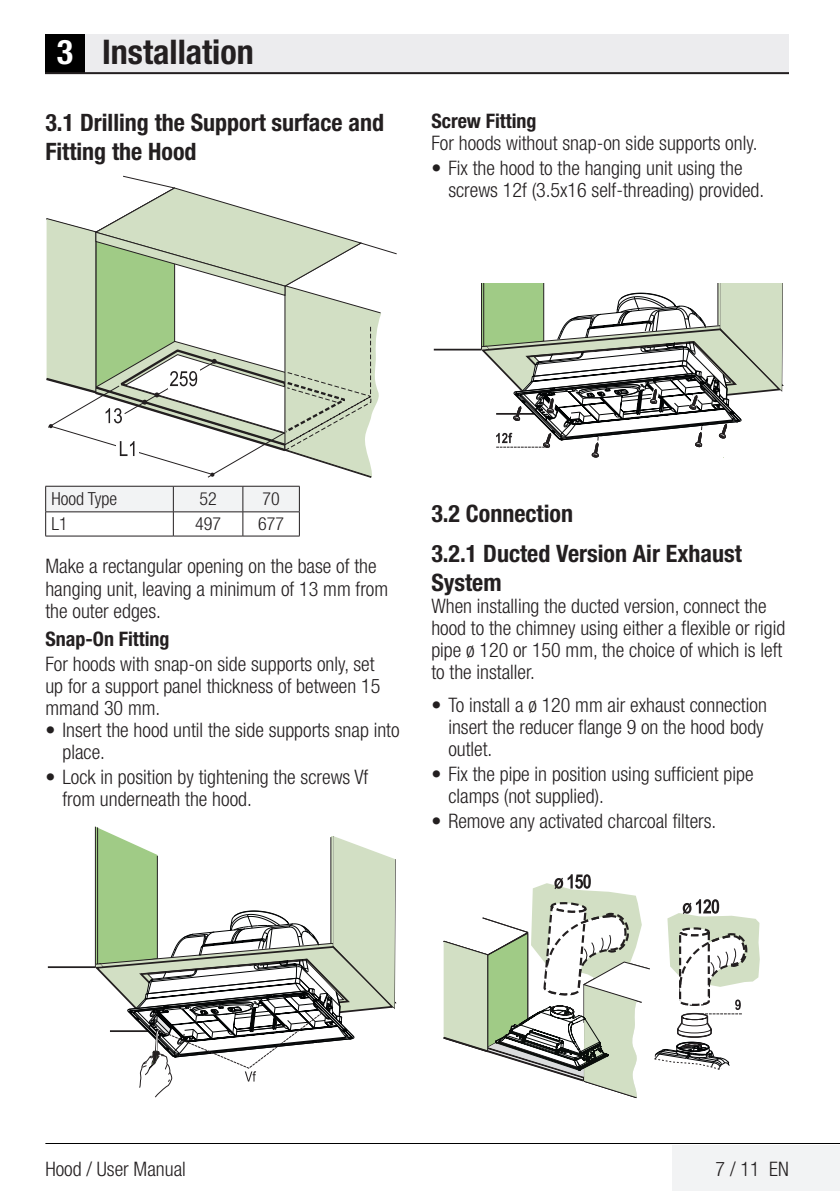
<style>
.page{position:relative;width:840px;height:1191px;background:#fff}
.page>*{position:absolute;margin:0;border:0;box-sizing:border-box;transform-origin:0 0}
.Unite_Baslik{font:700 condensed 34px "Helvetica Neue LT Pro";color:#231f20}
.baslık{font:700 condensed 24px/28.8px "Helvetica Neue LT Pro";color:#231f20}
.Paragraph_Style_3{font:300 condensed 20px/22px "Helvetica Neue LT Pro";color:#231f20}
.Normal_Yazi{font:300 condensed 20px/22px "Helvetica Neue LT Pro";color:#231f20}
.Paragraph_Style_3-2{font:700 condensed 20px "Helvetica Neue LT Pro";color:#231f20}
.baslık_copy{font:700 condensed 20px "Helvetica Neue LT Pro";color:#231f20}
.Tablo_yazı{font:300 condensed 18px "Helvetica Neue LT Pro";color:#231f20}
.s1{color:#fff}
</style>
<div class="page">
<div style="left:671px;top:1145px;width:168px;height:46px;background:#f2f3f4"></div>
<hr style="left:45px;top:1143px;width:794px;height:1px;background:#000">
<div style="left:45px;top:34px;width:40px;height:39px;background:#000"></div>
<div style="left:85px;top:34px;width:703px;height:39px;background:#ececee"></div>
<hr style="left:45px;top:72px;width:743px;height:2px;background:#231f20">
<svg style="left:46px;top:176px;width:350px;height:302px"></svg>
<svg style="left:45px;top:486px;width:255px;height:50px"></svg>
<hr style="left:45px;top:536px;width:128px;height:1px;background:#231f20">
<hr style="left:173px;top:536px;width:70px;height:1px;background:#231f20">
<hr style="left:243px;top:536px;width:56px;height:1px;background:#231f20">
<hr style="left:48px;top:966px;width:47px;height:2px;background:#231f20">
<svg style="left:93px;top:826px;width:303px;height:271px"></svg>
<hr style="left:433px;top:349px;width:48px;height:1px;background:#231f20">
<svg style="left:478px;top:283px;width:305px;height:174px"></svg>
<svg style="left:443px;top:874px;width:317px;height:225px"></svg>
<p class="Unite_Baslik" style="left:57px;top:32px;width:198px"><span class="s1">3</span> Installation</p>
<p class="baslık" style="left:45px;top:108px;width:340px">3.1 Drilling the Support surface and<br>Fitting the Hood</p>
<p class="baslık_copy" style="left:431px;top:109px;width:107px">Screw Fitting</p>
<p class="Paragraph_Style_3" style="left:431px;top:132px;width:327px">For hoods without snap-on side supports only.</p>
<p class="Paragraph_Style_3" style="left:448px;top:157px;width:317px;text-indent:-17px">• Fix the hood to the hanging unit using the screws 12f (3.5x16 self-threading) provided.</p>
<p class="Tablo_yazı" style="left:51px;top:489px;width:67px">Hood Type</p>
<p class="Tablo_yazı" style="left:199px;top:489px;width:19px">52</p>
<p class="Tablo_yazı" style="left:262px;top:489px;width:19px">70</p>
<p class="Tablo_yazı" style="left:51px;top:514px;width:18px">L1</p>
<p class="Tablo_yazı" style="left:195px;top:514px;width:27px">497</p>
<p class="Tablo_yazı" style="left:258px;top:514px;width:27px">677</p>
<p class="Normal_Yazi" style="left:45px;top:555px;width:332px">Make a rectangular opening on the base of the</p>
<p class="Normal_Yazi" style="left:45px;top:578px;width:344px">hanging unit, leaving a minimum of 13 mm from the outer edges.</p>
<p class="Paragraph_Style_3-2" style="left:45px;top:626px;width:126px">Snap-On Fitting</p>
<p class="Normal_Yazi" style="left:45px;top:652px;width:336px">For hoods with snap-on side supports only, set up for a support panel thickness of between 15 mmand 30 mm.</p>
<p class="Paragraph_Style_3" style="left:62px;top:719px;width:338px;text-indent:-17px">• Insert the hood until the side supports snap into place.</p>
<p class="Paragraph_Style_3" style="left:62px;top:765px;width:307px;text-indent:-17px">• Lock in position by tightening the screws Vf from underneath the hood.</p>
<p class="baslık" style="left:431px;top:498px;width:143px">3.2 Connection</p>
<p class="baslık" style="left:431px;top:539px;width:312px">3.2.1 Ducted Version Air Exhaust<br>System</p>
<p class="Normal_Yazi" style="left:431px;top:594px;width:355px">When installing the ducted version, connect the hood to the chimney using either a flexible or rigid pipe ø 120 or 150 mm, the choice of which is left to the installer.</p>
<p class="Paragraph_Style_3" style="left:448px;top:694px;width:320px;text-indent:-17px">• To install a ø 120 mm air exhaust connection insert the reducer flange 9 on the hood body outlet.</p>
<p class="Paragraph_Style_3" style="left:448px;top:763px;width:306px;text-indent:-17px">• Fix the pipe in position using sufficient pipe clamps (not supplied).</p>
<p class="Paragraph_Style_3" style="left:431px;top:809px;width:286px">• Remove any activated charcoal filters.</p>
<p class="Normal_Yazi" style="left:45px;top:1157px;width:142px">Hood / User Manual</p>
<p class="Normal_Yazi" style="left:715px;top:1157px;width:75px">7 / 11 EN</p>
</div>
